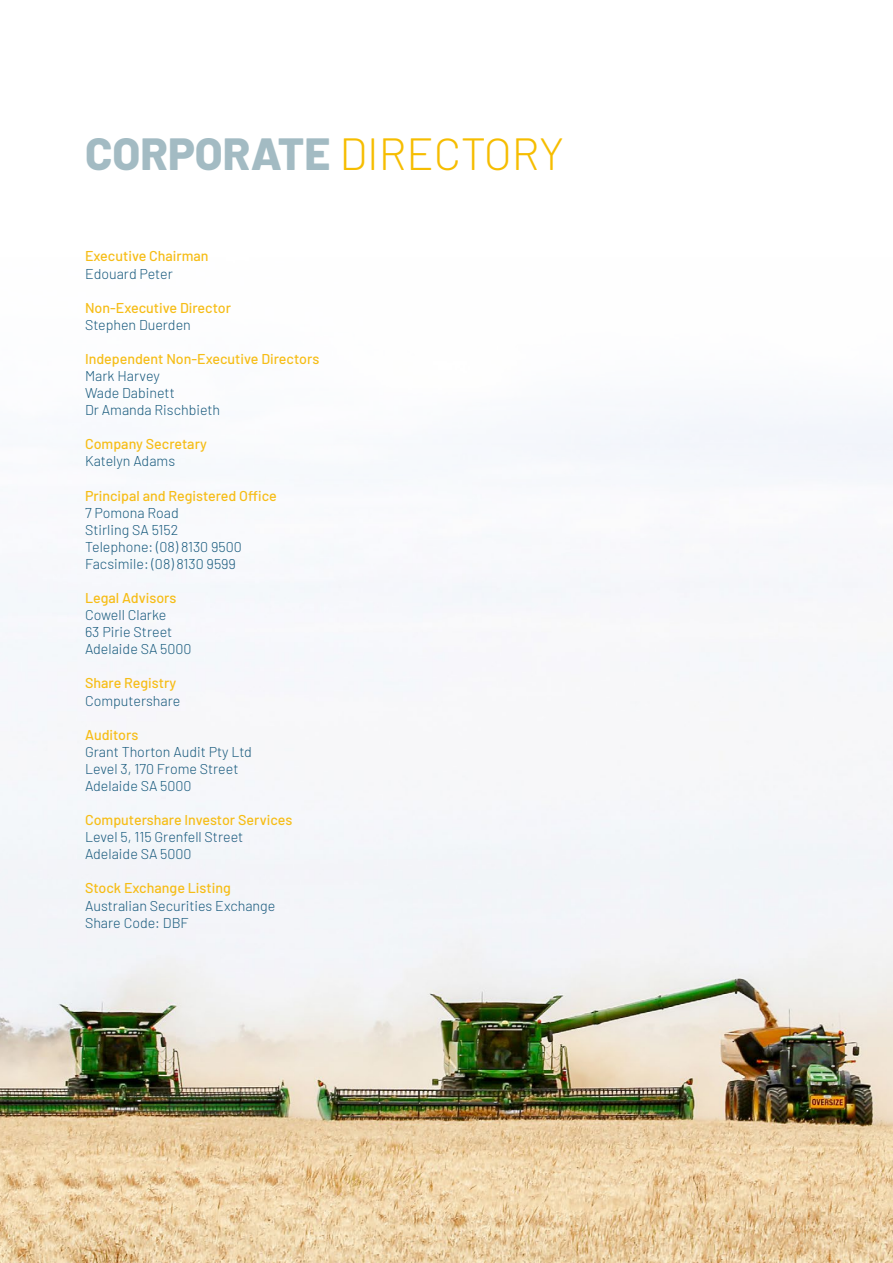
<style>
.page{position:relative;width:893px;height:1263px;background:#fff}
.page>*{position:absolute;margin:0;border:0;box-sizing:border-box;transform-origin:0 0}
.t1{font:800 45px "Barlow";color:#a3bbc3}
.t2{font:300 14.25px "Barlow";color:#185a7d}
.t3{font:500 14.25px "Barlow";color:#f6bd17}
.s1{font-weight:300;color:#f6bd00}
</style>
<div class="page">
<img style="left:0;top:411px;width:893px;height:852px">
<p class="t1" style="left:85px;top:120px;width:480px">CORPORATE <span class="s1">DIRECTORY</span></p>
<p class="t3" style="left:85px;top:246px;width:125px">Executive Chairman</p>
<p class="t2" style="left:85px;top:263px;width:89px">Edouard Peter</p>
<p class="t3" style="left:85px;top:297px;width:147px">Non-Executive Director</p>
<p class="t2" style="left:85px;top:314px;width:107px">Stephen Duerden</p>
<p class="t3" style="left:85px;top:348px;width:236px">Independent Non-Executive Directors</p>
<p class="t2" style="left:85px;top:366px;width:76px">Mark Harvey</p>
<p class="t2" style="left:85px;top:383px;width:91px">Wade Dabinett</p>
<p class="t2" style="left:85px;top:400px;width:137px">Dr Amanda Rischbieth</p>
<p class="t3" style="left:85px;top:434px;width:124px">Company Secretary</p>
<p class="t2" style="left:85px;top:451px;width:92px">Katelyn Adams</p>
<p class="t3" style="left:85px;top:485px;width:193px">Principal and Registered Office</p>
<p class="t2" style="left:85px;top:502px;width:95px">7 Pomona Road</p>
<p class="t2" style="left:85px;top:519px;width:95px">Stirling SA 5152</p>
<p class="t2" style="left:85px;top:536px;width:158px">Telephone: (08) 8130 9500</p>
<p class="t2" style="left:85px;top:553px;width:152px">Facsimile: (08) 8130 9599</p>
<p class="t3" style="left:85px;top:587px;width:93px">Legal Advisors</p>
<p class="t2" style="left:85px;top:605px;width:83px">Cowell Clarke</p>
<p class="t2" style="left:85px;top:622px;width:89px">63 Pirie Street</p>
<p class="t2" style="left:85px;top:639px;width:108px">Adelaide SA 5000</p>
<p class="t3" style="left:85px;top:673px;width:93px">Share Registry</p>
<p class="t2" style="left:85px;top:690px;width:97px">Computershare</p>
<p class="t3" style="left:85px;top:724px;width:55px">Auditors</p>
<p class="t2" style="left:85px;top:741px;width:168px">Grant Thorton Audit Pty Ltd</p>
<p class="t2" style="left:85px;top:758px;width:155px">Level 3, 170 Frome Street</p>
<p class="t2" style="left:85px;top:776px;width:108px">Adelaide SA 5000</p>
<p class="t3" style="left:85px;top:809px;width:209px">Computershare Investor Services</p>
<p class="t2" style="left:85px;top:827px;width:160px">Level 5, 115 Grenfell Street</p>
<p class="t2" style="left:85px;top:844px;width:108px">Adelaide SA 5000</p>
<p class="t3" style="left:85px;top:878px;width:147px">Stock Exchange Listing</p>
<p class="t2" style="left:85px;top:895px;width:192px">Australian Securities Exchange</p>
<p class="t2" style="left:85px;top:912px;width:105px">Share Code: DBF</p>
</div>
